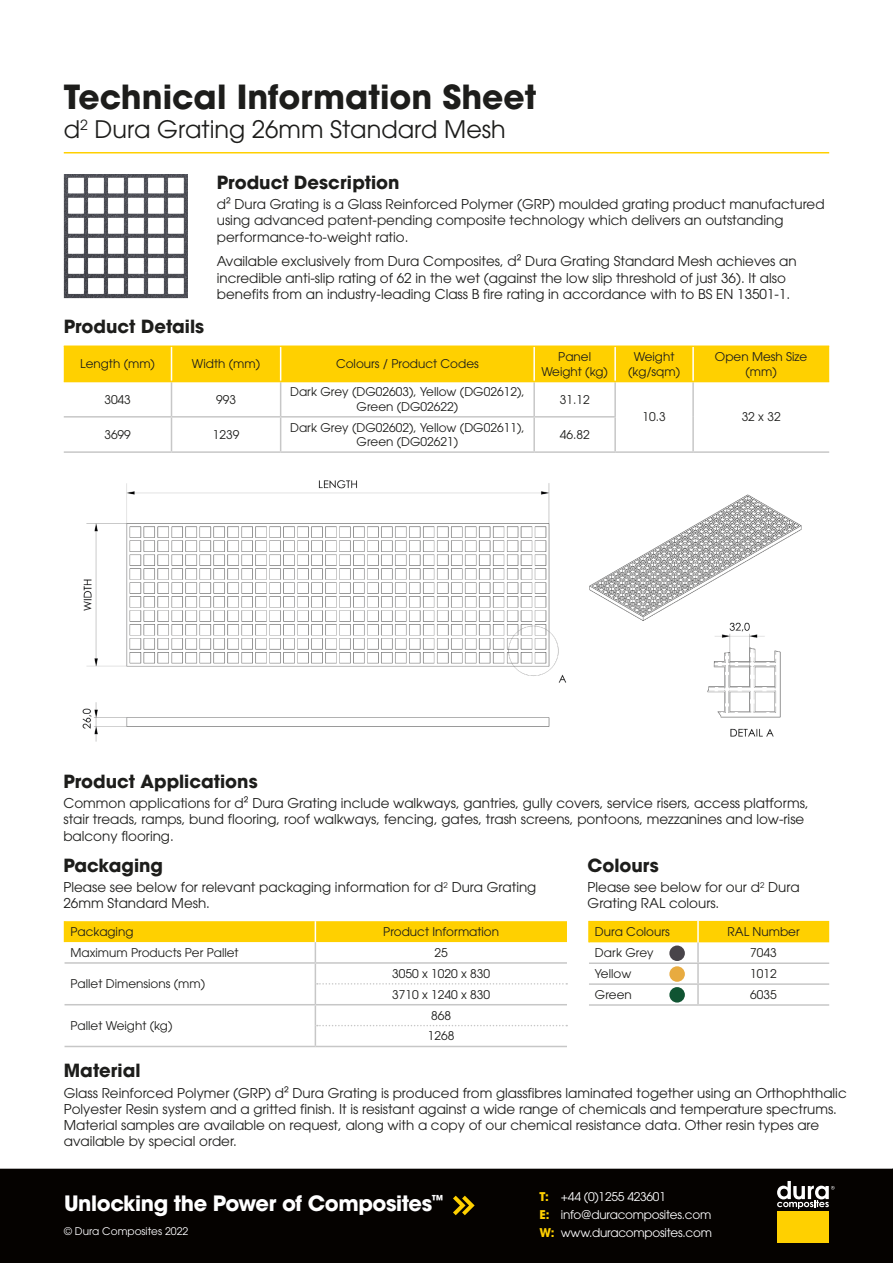
<style>
.page{position:relative;width:893px;height:1263px;background:#fff}
.page>*{position:absolute;margin:0;border:0;box-sizing:border-box;transform-origin:0 0}
.t1{font:700 33px "ITC Avant Garde Pro";color:#1d1d1b}
.t2{font:24px "ITC Avant Garde Pro";color:#1d1d1b}
.t3{font:700 21px "ITC Avant Garde Pro";letter-spacing:-.02em;color:#fff}
.t4{font:700 18px "ITC Avant Garde Pro";color:#1d1d1b}
.t5{font:13.5px/16.2px "ITC Avant Garde Pro";color:#1d1d1b}
.t6{font:12px/14.4px "ITC Avant Garde Pro";color:#1d1d1b;text-align:center}
.t7{font:12px/18px "ITC Avant Garde Pro";letter-spacing:-.02em;color:#fff}
.t8{font:10.5px "ITC Avant Garde Pro";color:#fff}
.s1{font-weight:700;color:#ffd000}
</style>
<div class="page">
<div style="left:0;top:1169px;width:893px;height:94px;background:#050200"></div>
<svg style="left:453px;top:1196px;width:22px;height:19px"></svg>
<div style="left:777px;top:1211px;width:52px;height:32px;background:#ffd000"></div>
<svg style="left:777px;top:1181px;width:58px;height:28px"></svg>
<hr style="left:64px;top:152px;width:765px;height:1px;background:#ffd000">
<div style="left:64px;top:347px;width:765px;height:34px;background:#ffd000"></div>
<hr style="left:171px;top:347px;width:1px;height:34px;background:#fff">
<hr style="left:280px;top:347px;width:1px;height:34px;background:#fff">
<hr style="left:533px;top:347px;width:2px;height:34px;background:#fff">
<hr style="left:614px;top:347px;width:2px;height:34px;background:#fff">
<hr style="left:64px;top:416px;width:107px;height:2px;background:#c7c7c7">
<hr style="left:171px;top:416px;width:110px;height:2px;background:#c7c7c7">
<hr style="left:281px;top:416px;width:253px;height:2px;background:#c7c7c7">
<hr style="left:534px;top:416px;width:82px;height:2px;background:#c7c7c7">
<hr style="left:64px;top:451px;width:107px;height:2px;background:#c7c7c7">
<hr style="left:171px;top:451px;width:110px;height:2px;background:#c7c7c7">
<hr style="left:281px;top:451px;width:253px;height:2px;background:#c7c7c7">
<hr style="left:534px;top:451px;width:81px;height:2px;background:#c7c7c7">
<hr style="left:615px;top:451px;width:78px;height:2px;background:#c7c7c7">
<hr style="left:693px;top:451px;width:136px;height:2px;background:#c7c7c7">
<hr style="left:171px;top:382px;width:1px;height:34px;background:#c7c7c7">
<hr style="left:280px;top:382px;width:1px;height:34px;background:#c7c7c7">
<hr style="left:533px;top:382px;width:2px;height:34px;background:#c7c7c7">
<hr style="left:614px;top:382px;width:2px;height:34px;background:#c7c7c7">
<hr style="left:171px;top:418px;width:1px;height:33px;background:#c7c7c7">
<hr style="left:280px;top:418px;width:1px;height:33px;background:#c7c7c7">
<hr style="left:533px;top:418px;width:2px;height:33px;background:#c7c7c7">
<hr style="left:614px;top:418px;width:2px;height:33px;background:#c7c7c7">
<hr style="left:692px;top:382px;width:2px;height:35px;background:#c7c7c7">
<hr style="left:692px;top:417px;width:2px;height:34px;background:#c7c7c7">
<hr style="left:692px;top:347px;width:2px;height:34px;background:#fff">
<hr style="left:64px;top:345px;width:107px;height:2px;background:#ffd000">
<hr style="left:171px;top:345px;width:110px;height:2px;background:#ffd000">
<hr style="left:281px;top:345px;width:253px;height:2px;background:#ffd000">
<hr style="left:534px;top:345px;width:81px;height:2px;background:#ffd000">
<hr style="left:615px;top:345px;width:78px;height:2px;background:#ffd000">
<hr style="left:693px;top:345px;width:136px;height:2px;background:#ffd000">
<hr style="left:64px;top:381px;width:107px;height:1px;background:#ffd000">
<hr style="left:171px;top:381px;width:110px;height:1px;background:#ffd000">
<hr style="left:281px;top:381px;width:253px;height:1px;background:#ffd000">
<hr style="left:534px;top:381px;width:81px;height:1px;background:#ffd000">
<hr style="left:615px;top:381px;width:78px;height:1px;background:#ffd000">
<hr style="left:693px;top:381px;width:136px;height:1px;background:#ffd000">
<img style="left:64px;top:174px;width:124px;height:125px">
<div style="left:590px;top:921px;width:239px;height:21px;background:#ffd000"></div>
<hr style="left:698px;top:1004px;width:131px;height:2px;background:#c7c7c7">
<hr style="left:697px;top:942px;width:2px;height:20px;background:#c7c7c7">
<svg style="left:697px;top:964px;width:2px;height:40px"></svg>
<hr style="left:697px;top:921px;width:2px;height:21px;background:#fff">
<hr style="left:589px;top:962px;width:109px;height:2px;background:#c7c7c7">
<hr style="left:589px;top:983px;width:109px;height:2px;background:#c7c7c7">
<hr style="left:589px;top:1004px;width:109px;height:2px;background:#c7c7c7">
<hr style="left:588px;top:921px;width:2px;height:21px;background:#ffd000">
<hr style="left:698px;top:962px;width:131px;height:2px;background:#c7c7c7">
<hr style="left:698px;top:983px;width:131px;height:2px;background:#c7c7c7">
<div style="left:669px;top:945px;width:16px;height:16px;background:#48444a;border-radius:50%"></div>
<div style="left:669px;top:966px;width:16px;height:16px;background:#e8ab40;border-radius:50%"></div>
<div style="left:669px;top:987px;width:16px;height:15px;background:#105432;border-radius:50%"></div>
<hr style="left:315px;top:1046px;width:252px;height:1px;background:#c7c7c7">
<hr style="left:65px;top:1046px;width:250px;height:1px;background:#c7c7c7">
<svg style="left:64px;top:921px;width:503px;height:125px"></svg>
<img style="left:82px;top:480px;width:720px;height:262px">
<h1 class="t1" style="left:64px;top:75px;width:474px">Technical Information Sheet</h1>
<h2 class="t2" style="left:64px;top:115px;width:444px">d<sup>2</sup> Dura Grating 26mm Standard Mesh</h2>
<h3 class="t4" style="left:64px;top:315px;width:142px">Product Details</h3>
<h3 class="t4" style="left:217px;top:170px;width:184px">Product Description</h3>
<p class="t5" style="left:217px;top:196px;width:609px">d² Dura Grating is a Glass Reinforced Polymer (GRP) moulded grating product manufactured using advanced patent-pending composite technology which delivers an outstanding performance-to-weight ratio.</p>
<p class="t5" style="left:217px;top:253px;width:581px">Available exclusively from Dura Composites, d² Dura Grating Standard Mesh achieves an incredible anti-slip rating of 62 in the wet (against the low slip threshold of just 36). It also benefits from an industry-leading Class B fire rating in accordance with to BS EN 13501-1.</p>
<p class="t6" style="left:80px;top:357px;width:76px">Length (mm)</p>
<p class="t6" style="left:192px;top:357px;width:70px">Width (mm)</p>
<p class="t6" style="left:336px;top:357px;width:144px">Colours / Product Codes</p>
<p class="t6" style="left:541px;top:349px;width:68px">Panel<br>Weight (kg)</p>
<p class="t6" style="left:628px;top:349px;width:54px">Weight (kg/sqm)</p>
<p class="t6" style="left:715px;top:349px;width:94px">Open Mesh Size (mm)</p>
<p class="t6" style="left:104px;top:392px;width:28px">3043</p>
<p class="t6" style="left:216px;top:392px;width:21px">993</p>
<p class="t6" style="left:290px;top:385px;width:236px">Dark Grey (DG02603), Yellow (DG02612),<br>Green (DG02622)</p>
<p class="t6" style="left:560px;top:392px;width:31px">31.12</p>
<p class="t6" style="left:642px;top:409px;width:25px">10.3</p>
<p class="t6" style="left:742px;top:409px;width:41px">32 x 32</p>
<p class="t6" style="left:104px;top:427px;width:28px">3699</p>
<p class="t6" style="left:213px;top:427px;width:28px">1239</p>
<p class="t6" style="left:290px;top:420px;width:236px">Dark Grey (DG02602), Yellow (DG02611),<br>Green (DG02621)</p>
<p class="t6" style="left:560px;top:427px;width:31px">46.82</p>
<h3 class="t4" style="left:63px;top:769px;width:196px">Product Applications</h3>
<p class="t5" style="left:63px;top:795px;width:747px">Common applications for d² Dura Grating include walkways, gantries, gully covers, service risers, access platforms, stair treads, ramps, bund flooring, roof walkways, fencing, gates, trash screens, pontoons, mezzanines and low-rise balcony flooring.</p>
<h3 class="t4" style="left:63px;top:853px;width:101px">Packaging</h3>
<p class="t5" style="left:63px;top:879px;width:474px">Please see below for relevant packaging information for d<sup>2</sup> Dura Grating<br>26mm Standard Mesh.</p>
<p class="t6" style="left:71px;top:924px;width:64px">Packaging</p>
<p class="t6" style="left:383px;top:924px;width:117px">Product Information</p>
<p class="t6" style="left:71px;top:945px;width:170px">Maximum Products Per Pallet</p>
<p class="t6" style="left:434px;top:945px;width:15px">25</p>
<p class="t6" style="left:71px;top:976px;width:136px">Pallet Dimensions (mm)</p>
<p class="t6" style="left:392px;top:963px;width:99px;line-height:20.9px;text-align:left">3050 x 1020 x 830<br>3710 x 1240 x 830</p>
<p class="t6" style="left:71px;top:1018px;width:103px">Pallet Weight (kg)</p>
<p class="t6" style="left:428px;top:1005px;width:28px;line-height:20.9px;text-align:left">868<br>1268</p>
<h3 class="t4" style="left:588px;top:853px;width:73px">Colours</h3>
<p class="t5" style="left:588px;top:879px;width:213px">Please see below for our d<sup>2</sup> Dura<br>Grating RAL colours.</p>
<p class="t6" style="left:595px;top:924px;width:76px">Dura Colours</p>
<p class="t6" style="left:728px;top:924px;width:74px">RAL Number</p>
<p class="t6" style="left:595px;top:945px;width:60px">Dark Grey</p>
<p class="t6" style="left:750px;top:945px;width:28px">7043</p>
<p class="t6" style="left:595px;top:966px;width:38px">Yellow</p>
<p class="t6" style="left:750px;top:966px;width:28px">1012</p>
<p class="t6" style="left:595px;top:987px;width:38px">Green</p>
<p class="t6" style="left:750px;top:987px;width:28px">6035</p>
<h3 class="t4" style="left:64px;top:1059px;width:78px">Material</h3>
<p class="t5" style="left:64px;top:1084px;width:784px">Glass Reinforced Polymer (GRP) d² Dura Grating is produced from glassfibres laminated together using an Orthophthalic Polyester Resin system and a gritted finish. It is resistant against a wide range of chemicals and temperature spectrums.<br>Material samples are available on request, along with a copy of our chemical resistance data. Other resin types are available by special order.</p>
<h3 class="t3" style="left:64px;top:1189px;width:381px">Unlocking the Power of Composites<sup>™</sup></h3>
<p class="t8" style="left:64px;top:1224px;width:126px">© Dura Composites 2022</p>
<p class="t7" style="left:540px;top:1187px;width:174px"><span class="s1">T:</span> +44 (0)1255 423601<br><span class="s1">E:</span> info@duracomposites.com<br><span class="s1">W:</span> www.duracomposites.com</p>
</div>
